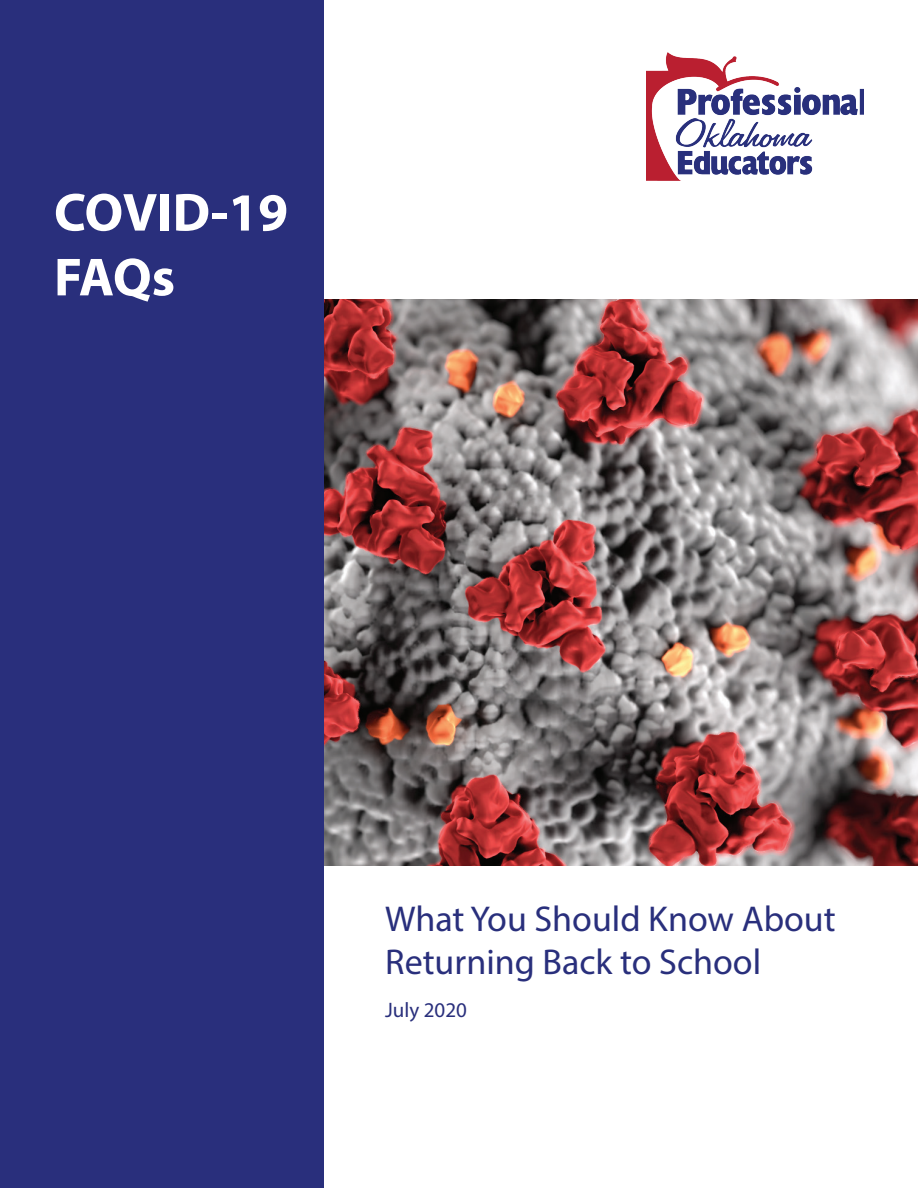
<style>
.page{position:relative;width:918px;height:1188px;background:#fff}
.page>*{position:absolute;margin:0;border:0;box-sizing:border-box;transform-origin:0 0}
.t1{font:700 54px/64.8px "Myriad Pro";letter-spacing:-.005em;color:#fff}
.t2{font:36px/43.2px "Myriad Pro";color:#292f7c}
.t3{font:21px "Myriad Pro";color:#292f7c}
</style>
<div class="page">
<img style="left:646px;top:53px;width:218px;height:128px">
<img style="left:324px;top:299px;width:594px;height:566px">
<div style="left:0;top:0;width:324px;height:1188px;background:#292f7c"></div>
<h1 class="t1" style="left:54px;top:178px;width:236px">COVID-19<br>FAQs</h1>
<p class="t2" style="left:385px;top:896px;width:452px">What You Should Know About<br>Returning Back to School</p>
<p class="t3" style="left:385px;top:997px;width:83px">July 2020</p>
</div>
